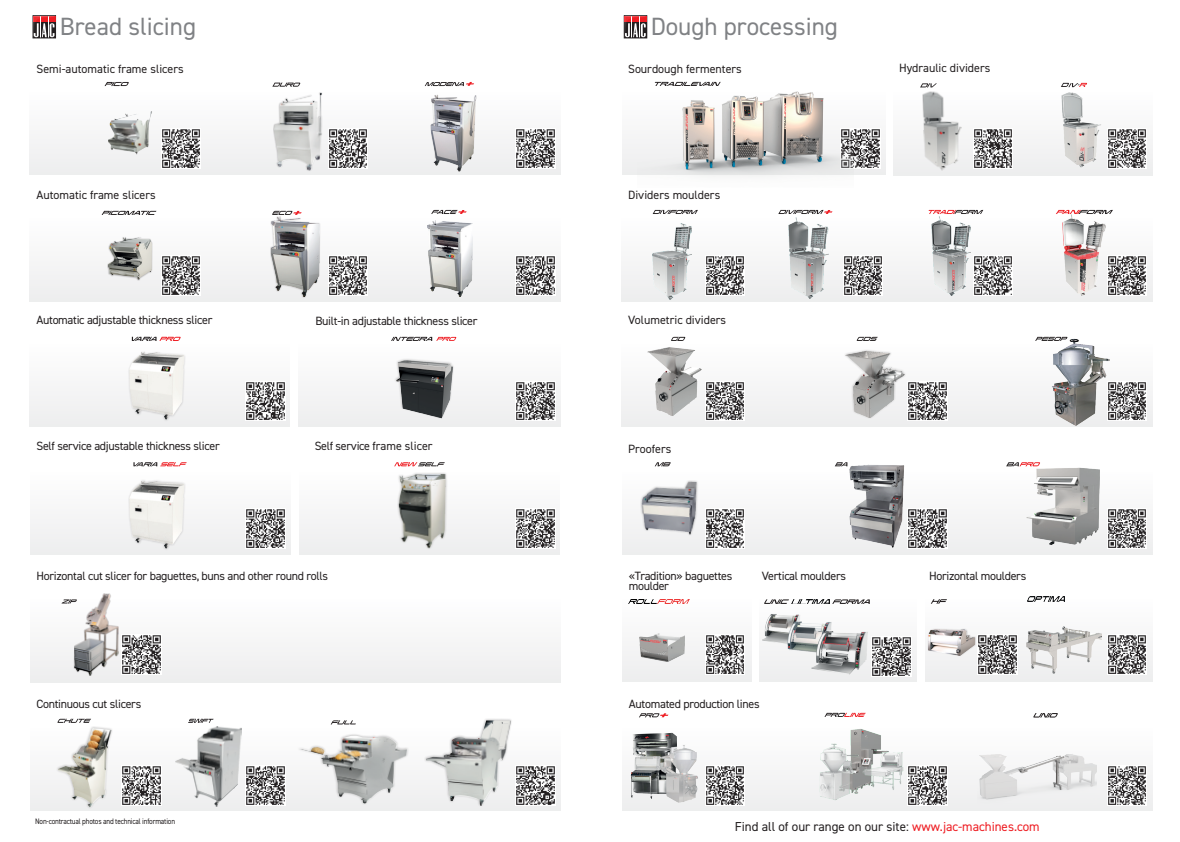
<style>
.page{position:relative;width:1180px;height:842px;background:#fff}
.page>*{position:absolute;margin:0;border:0;box-sizing:border-box;transform-origin:0 0}
.t1{font:25px "DIN2014";color:#808285}
.t2{font:13px "DIN2014";color:#231f20}
.t3{font:12px/10px "DIN2014";letter-spacing:-.025em;color:#231f20}
.t4{font:12px "DIN2014";color:#231f20}
.t5{font:12px "DIN2014";color:#231f20;scale:.92 1}
.t6{font:8px "DIN2014";letter-spacing:-.025em;color:#231f20;scale:.9 1}
.s1{color:#ee1d23}
</style>
<div class="page">
<svg style="left:759px;top:599px;width:158px;height:83px"></svg>
<div style="left:299px;top:444px;width:260px;height:111px;background:#fafafa"></div>
<div style="left:622px;top:443px;width:530px;height:112px;background:linear-gradient(to right,#fafafa,#fafafa)"></div>
<div style="left:893px;top:64px;width:259px;height:111px;background:linear-gradient(to right,#fbfbfb,#fafafb)"></div>
<svg style="left:33px;top:16px;width:23px;height:22px"></svg>
<div style="left:298px;top:315px;width:262px;height:112px;background:linear-gradient(to right,#f8f8f9,#fbfbfb)"></div>
<div style="left:29px;top:190px;width:531px;height:111px;background:linear-gradient(to right,#f8f8f9,#fbfbfb)"></div>
<div style="left:29px;top:315px;width:261px;height:112px;background:linear-gradient(to right,#f8f8f9,#fbfbfb)"></div>
<div style="left:29px;top:64px;width:531px;height:111px;background:linear-gradient(to right,#f8f8f9,#fbfbfb)"></div>
<svg style="left:272px;top:83px;width:53px;height:90px"></svg>
<img style="left:274px;top:94px;width:46px;height:77px">
<svg style="left:102px;top:211px;width:54px;height:4px"></svg>
<svg style="left:272px;top:211px;width:30px;height:4px"></svg>
<img style="left:124px;top:352px;width:72px;height:70px">
<div style="left:30px;top:444px;width:260px;height:111px;background:linear-gradient(to right,#f8f8f9,#fbfbfb)"></div>
<div style="left:30px;top:571px;width:530px;height:111px;background:#f9f9fa"></div>
<div style="left:30px;top:700px;width:530px;height:111px;background:linear-gradient(to bottom,#fff,#eeeeef)"></div>
<svg style="left:394px;top:462px;width:55px;height:89px"></svg>
<svg style="left:61px;top:599px;width:59px;height:78px"></svg>
<img style="left:74px;top:593px;width:45px;height:83px">
<svg style="left:297px;top:732px;width:114px;height:75px"></svg>
<img style="left:299px;top:736px;width:54px;height:61px">
<svg style="left:423px;top:717px;width:91px;height:91px"></svg>
<img style="left:426px;top:720px;width:85px;height:86px">
<svg style="left:330px;top:720px;width:26px;height:4px"></svg>
<svg style="left:55px;top:719px;width:59px;height:91px"></svg>
<img style="left:58px;top:728px;width:50px;height:79px">
<svg style="left:173px;top:719px;width:72px;height:90px"></svg>
<img style="left:175px;top:726px;width:67px;height:81px">
<div style="left:621px;top:190px;width:531px;height:111px;background:linear-gradient(to right,#fbfbfb,#fbfbfb)"></div>
<div style="left:621px;top:315px;width:531px;height:112px;background:linear-gradient(to right,#fafafa,#fbfbfc)"></div>
<div style="left:621px;top:64px;width:264px;height:111px;background:linear-gradient(to bottom,#fff,#eeeeef)"></div>
<svg style="left:1060px;top:83px;width:27px;height:4px"></svg>
<svg style="left:856px;top:337px;width:21px;height:4px"></svg>
<div style="left:843px;top:349px;width:63px;height:70px;background:#f6f6f6"></div>
<img style="left:845px;top:343px;width:72px;height:79px">
<div style="left:929px;top:214px;width:43px;height:83px;background:#f6f6f6"></div>
<img style="left:931px;top:216px;width:39px;height:79px">
<svg style="left:928px;top:210px;width:55px;height:4px"></svg>
<svg style="left:1055px;top:210px;width:57px;height:4px"></svg>
<div style="left:924px;top:571px;width:228px;height:111px;background:linear-gradient(to right,#f9f9f9,#fbfbfb)"></div>
<svg style="left:654px;top:462px;width:16px;height:4px"></svg>
<svg style="left:763px;top:599px;width:26px;height:5px"></svg>
<svg style="left:832px;top:599px;width:37px;height:5px"></svg>
<div style="left:927px;top:628px;width:49px;height:29px;background:#231f20;opacity:.3"></div>
<img style="left:928px;top:630px;width:46px;height:25px">
<svg style="left:930px;top:599px;width:16px;height:5px"></svg>
<svg style="left:638px;top:537px;width:63px;height:2px"></svg>
<img style="left:638px;top:479px;width:64px;height:58px">
<div style="left:270px;top:215px;width:50px;height:83px;background:#231f20;opacity:.3"></div>
<img style="left:271px;top:217px;width:48px;height:80px">
<div style="left:107px;top:236px;width:46px;height:44px;background:#f2f2f3"></div>
<img style="left:108px;top:237px;width:44px;height:42px">
<img style="left:1061px;top:92px;width:40px;height:75px">
<svg style="left:919px;top:83px;width:43px;height:89px"></svg>
<img style="left:922px;top:91px;width:40px;height:80px">
<img style="left:1061px;top:214px;width:43px;height:81px">
<svg style="left:132px;top:337px;width:49px;height:4px"></svg>
<img style="left:393px;top:359px;width:72px;height:62px">
<svg style="left:391px;top:337px;width:65px;height:4px"></svg>
<img style="left:1106px;top:256px;width:40px;height:39px">
<img style="left:1106px;top:129px;width:40px;height:40px">
<img style="left:853px;top:129px;width:27px;height:40px">
<img style="left:907px;top:381px;width:40px;height:40px">
<img style="left:705px;top:509px;width:39px;height:39px">
<img style="left:871px;top:637px;width:39px;height:39px">
<img style="left:977px;top:635px;width:40px;height:39px">
<img style="left:328px;top:129px;width:40px;height:40px">
<img style="left:430px;top:95px;width:46px;height:76px">
<svg style="left:424px;top:82px;width:50px;height:4px"></svg>
<img style="left:108px;top:112px;width:44px;height:42px">
<svg style="left:104px;top:82px;width:25px;height:4px"></svg>
<img style="left:428px;top:221px;width:44px;height:75px">
<svg style="left:431px;top:210px;width:35px;height:4px"></svg>
<img style="left:161px;top:129px;width:40px;height:40px">
<img style="left:515px;top:129px;width:40px;height:40px">
<img style="left:328px;top:256px;width:40px;height:39px">
<img style="left:161px;top:256px;width:40px;height:39px">
<img style="left:515px;top:256px;width:40px;height:39px">
<img style="left:246px;top:382px;width:39px;height:38px">
<img style="left:516px;top:382px;width:39px;height:38px">
<img style="left:124px;top:477px;width:72px;height:74px">
<img style="left:245px;top:509px;width:40px;height:39px">
<img style="left:516px;top:509px;width:39px;height:39px">
<img style="left:122px;top:635px;width:39px;height:39px">
<img style="left:245px;top:765px;width:40px;height:40px">
<img style="left:122px;top:765px;width:39px;height:40px">
<img style="left:515px;top:765px;width:40px;height:40px">
<svg style="left:133px;top:462px;width:54px;height:4px"></svg>
<img style="left:637px;top:66px;width:216px;height:110px">
<svg style="left:652px;top:210px;width:45px;height:4px"></svg>
<svg style="left:778px;top:210px;width:54px;height:4px"></svg>
<img style="left:652px;top:223px;width:39px;height:77px">
<img style="left:788px;top:217px;width:40px;height:81px">
<img style="left:972px;top:256px;width:40px;height:39px">
<img style="left:842px;top:256px;width:40px;height:39px">
<img style="left:705px;top:256px;width:39px;height:39px">
<svg style="left:670px;top:337px;width:15px;height:3px"></svg>
<img style="left:1046px;top:335px;width:65px;height:92px">
<svg style="left:1034px;top:337px;width:33px;height:4px"></svg>
<img style="left:643px;top:340px;width:74px;height:82px">
<img style="left:705px;top:381px;width:39px;height:40px">
<img style="left:1106px;top:381px;width:40px;height:40px">
<svg style="left:834px;top:462px;width:13px;height:4px"></svg>
<img style="left:842px;top:463px;width:69px;height:92px">
<svg style="left:1005px;top:462px;width:35px;height:4px"></svg>
<img style="left:1026px;top:467px;width:73px;height:78px">
<img style="left:907px;top:509px;width:40px;height:39px">
<img style="left:1106px;top:509px;width:40px;height:39px">
<svg style="left:622px;top:599px;width:130px;height:83px;fill:#f7f6f7"></svg>
<img style="left:705px;top:635px;width:39px;height:39px">
<svg style="left:622px;top:712px;width:530px;height:99px"></svg>
<img style="left:705px;top:765px;width:39px;height:40px">
<img style="left:907px;top:765px;width:40px;height:40px">
<img style="left:1106px;top:765px;width:40px;height:40px">
<svg style="left:624px;top:16px;width:22px;height:22px"></svg>
<img style="left:1026px;top:626px;width:75px;height:47px">
<img style="left:1106px;top:635px;width:40px;height:39px">
<img style="left:1026px;top:596px;width:37px;height:5px">
<img style="left:972px;top:129px;width:40px;height:40px">
<h1 class="t1" style="left:60px;top:11px;width:138px">Bread slicing</h1>
<h1 class="t1" style="left:650px;top:11px;width:189px">Dough processing</h1>
<p class="t4" style="left:36px;top:62px;width:149px">Semi-automatic frame slicers</p>
<p class="t4" style="left:628px;top:62px;width:115px">Sourdough fermenters</p>
<p class="t4" style="left:36px;top:188px;width:121px">Automatic frame slicers</p>
<p class="t4" style="left:628px;top:188px;width:94px">Dividers moulders</p>
<p class="t3" style="left:36px;top:315px;width:177px">Automatic adjustable thickness slicer</p>
<p class="t3" style="left:315px;top:315px;width:164px">Built-in adjustable thickness slicer</p>
<p class="t4" style="left:628px;top:313px;width:100px">Volumetric dividers</p>
<p class="t3" style="left:36px;top:441px;width:185px">Self service adjustable thickness slicer</p>
<p class="t3" style="left:315px;top:441px;width:119px">Self service frame slicer</p>
<p class="t4" style="left:628px;top:441px;width:45px">Proofers</p>
<p class="t4" style="left:898px;top:60px;width:93px">Hydraulic dividers</p>
<p class="t5" style="left:893px;top:62px;width:115px">Sourdough fermentors</p>
<p class="t3" style="left:36px;top:571px;width:293px">Horizontal cut slicer for baguettes, buns and other round rolls</p>
<p class="t3" style="left:36px;top:699px;width:106px">Continuous cut slicers</p>
<p class="t3" style="left:628px;top:571px;width:105px">«Tradition» baguettes moulder</p>
<p class="t3" style="left:761px;top:571px;width:86px">Vertical moulders</p>
<p class="t3" style="left:929px;top:571px;width:98px">Horizontal moulders</p>
<p class="t3" style="left:629px;top:699px;width:132px">Automated production lines</p>
<p class="t6" style="left:35px;top:816px;width:157px">Non-contractual photos and technical information</p>
<p class="t2" style="left:734px;top:818px;width:306px">Find all of our range on our site: <span class="s1">www.jac-machines.com</span></p>
</div>
